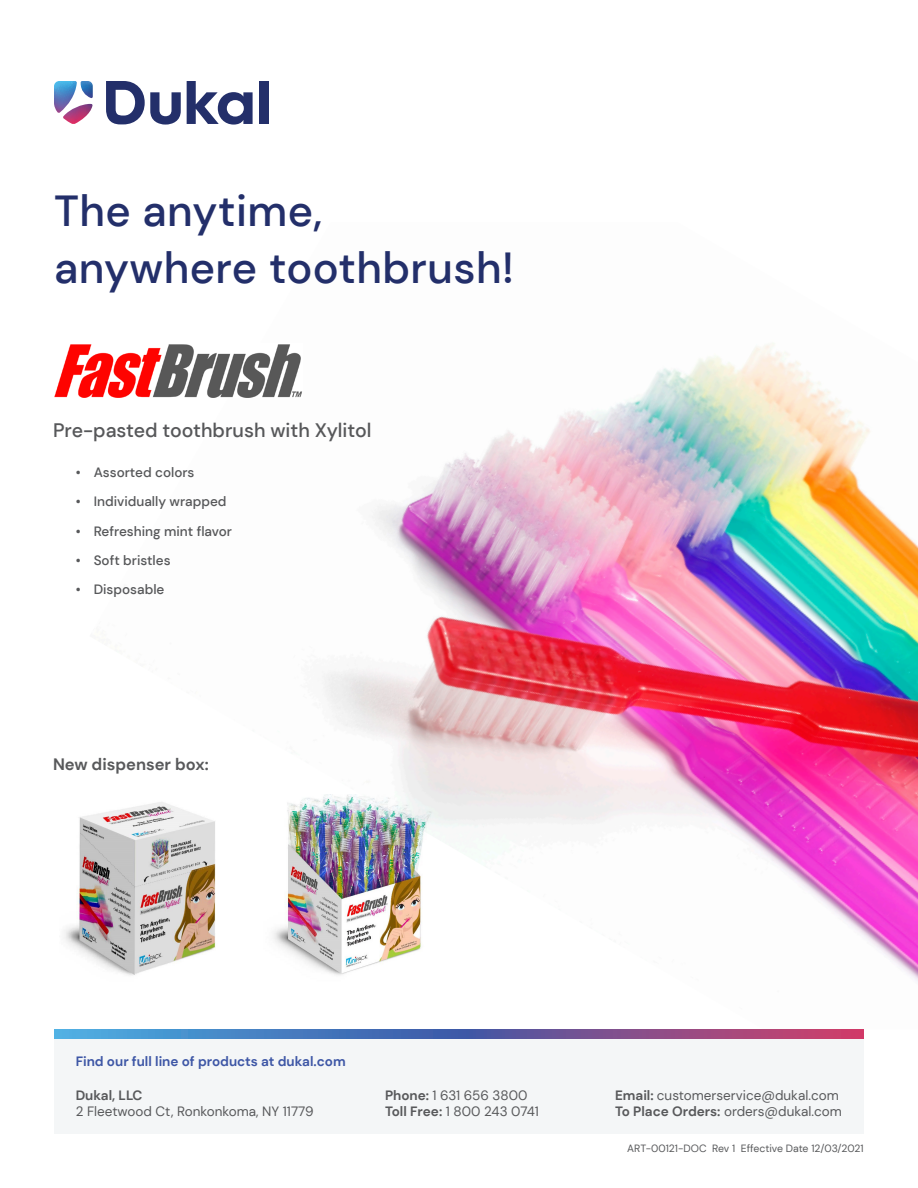
<style>
.page{position:relative;width:918px;height:1188px;background:#fff}
.page>*{position:absolute;margin:0;border:0;box-sizing:border-box;transform-origin:0 0}
.DM_Sans_Bold{font:500 43.35px "DM Sans";letter-spacing:.01em;color:#232f6a}
.DM_Sans_Bold-2{font:500 19.5px "DM Sans";color:#57585a}
.t1{font:700 16.5px "DM Sans";color:#58595b}
.t2{font:13.5px/16.2px "DM Sans";color:#58595b}
.t3{font:500 13.5px "DM Sans";color:#57585a}
.t4{font:700 13.5px "DM Sans";color:#3e57a6}
.t5{font:700 13.5px "DM Sans";color:#58595b}
.t6{font:10.5px "DM Sans";color:#58595b}
.s1{font-weight:700}
</style>
<div class="page">
<svg style="left:54px;top:81px;width:39px;height:43px"></svg>
<div style="left:259px;top:81px;width:9px;height:43px;background:#232f6a"></div>
<svg style="left:187px;top:81px;width:66px;height:44px"></svg>
<svg style="left:106px;top:81px;width:75px;height:44px"></svg>
<div style="left:54px;top:1039px;width:810px;height:95px;background:#f4f6f7"></div>
<img style="left:322px;top:343px;width:596px;height:639px">
<svg style="left:54px;top:1029px;width:810px;height:10px;background:#6967a5"></svg>
<img style="left:54px;top:344px;width:248px;height:54px">
<img style="left:64px;top:802px;width:152px;height:173px">
<img style="left:273px;top:794px;width:161px;height:188px">
<p class="DM_Sans_Bold" style="left:54px;top:184px;width:270px">The anytime,</p>
<p class="DM_Sans_Bold" style="left:54px;top:241px;width:462px">anywhere toothbrush!</p>
<p class="DM_Sans_Bold-2" style="left:53px;top:418px;width:320px">Pre-pasted toothbrush with Xylitol</p>
<p class="t3" style="left:76px;top:464px;width:120px">• Assorted colors</p>
<p class="t3" style="left:76px;top:493px;width:152px">• Individually wrapped</p>
<p class="t3" style="left:76px;top:522px;width:158px">• Refreshing mint flavor</p>
<p class="t3" style="left:76px;top:552px;width:96px">• Soft bristles</p>
<p class="t3" style="left:76px;top:581px;width:90px">• Disposable</p>
<p class="t1" style="left:53px;top:754px;width:157px">New dispenser box:</p>
<p class="t4" style="left:76px;top:1053px;width:272px">Find our full line of products at dukal.com</p>
<p class="t5" style="left:76px;top:1087px;width:68px">Dukal, LLC</p>
<p class="t2" style="left:76px;top:1103px;width:239px">2 Fleetwood Ct, Ronkonkoma, NY 11779</p>
<p class="t2" style="left:385px;top:1087px;width:155px"><span class="s1">Phone:</span> 1 631 656 3800<br><span class="s1">Toll Free:</span> 1 800 243 0741</p>
<p class="t2" style="left:615px;top:1087px;width:228px"><span class="s1">Email:</span> customerservice@dukal.com<br><span class="s1">To Place Orders:</span> orders@dukal.com</p>
<p class="t6" style="left:627px;top:1142px;width:238px">ART-00121-DOC Rev 1 Effective Date 12/03/2021</p>
</div>
